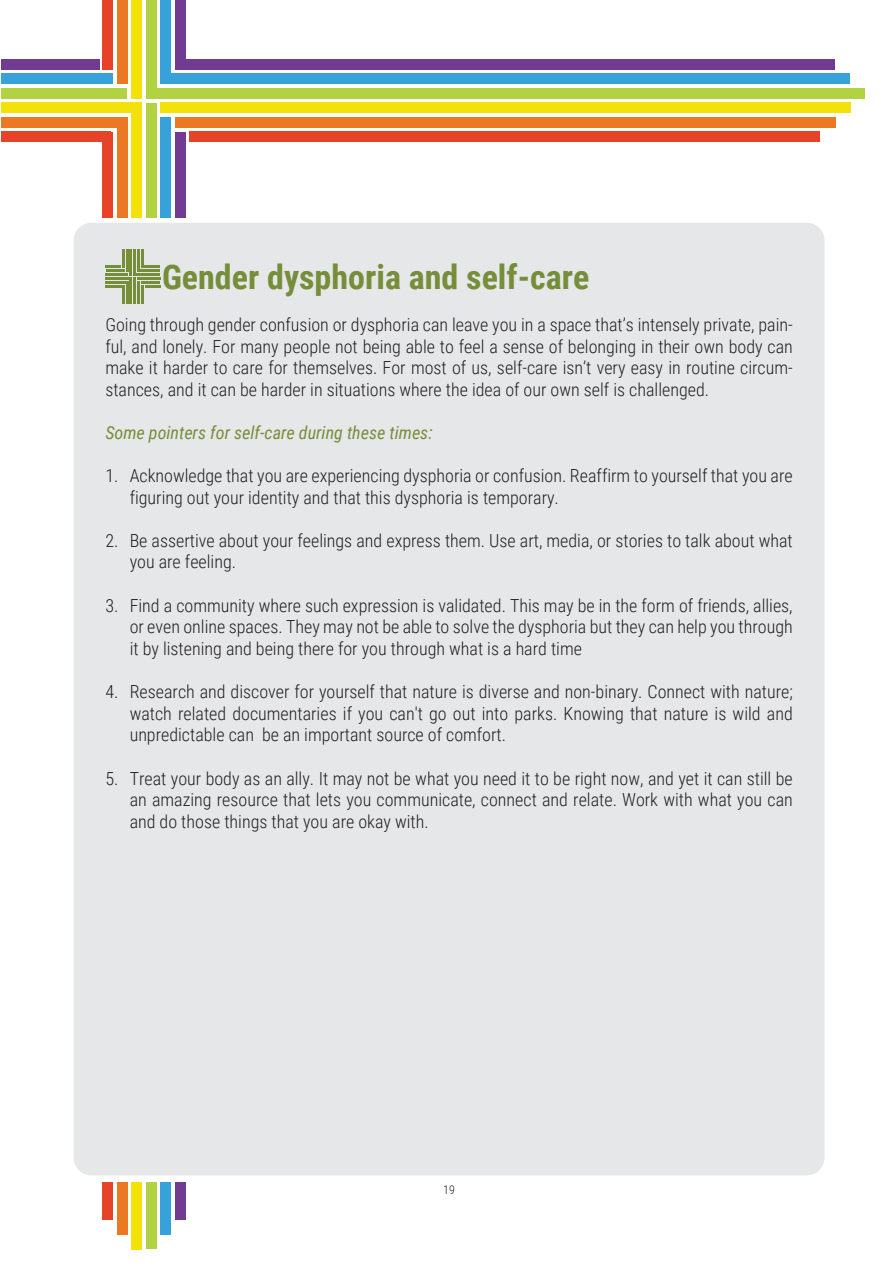
<style>
.page{position:relative;width:893px;height:1263px;background:#fff}
.page>*{position:absolute;margin:0;border:0;box-sizing:border-box;transform-origin:0 0}
.t1{font:700 34.05px "Roboto Condensed";color:#768e3a}
.t2{font:300 18px/21.6px "Roboto Condensed";color:#231f20;text-align:justify}
.t3{font:italic 18px "Roboto Condensed";color:#768e3a}
.t4{font:300 12px "Roboto Condensed";color:#231f20}
</style>
<div class="page">
<div style="left:74px;top:223px;width:750px;height:952px;background:#e6e7e8;border-radius:18px"></div>
<div style="left:1px;top:132px;width:110px;height:10px;background:#e74328"></div>
<div style="left:1px;top:117px;width:124px;height:11px;background:#eb7924"></div>
<div style="left:1px;top:103px;width:141px;height:10px;background:#f4e109"></div>
<div style="left:146px;top:88px;width:620px;height:11px;background:#b2d341"></div>
<div style="left:1px;top:73px;width:112px;height:11px;background:#37a1da"></div>
<div style="left:176px;top:59px;width:590px;height:10px;background:#703b91"></div>
<div style="left:146px;top:0;width:10px;height:98px;background:#b2d341"></div>
<div style="left:161px;top:0;width:10px;height:84px;background:#37a1da"></div>
<div style="left:175px;top:0;width:11px;height:69px;background:#703b91"></div>
<div style="left:102px;top:0;width:11px;height:69px;background:#e74328"></div>
<div style="left:117px;top:0;width:10px;height:84px;background:#eb7924"></div>
<div style="left:131px;top:0;width:11px;height:99px;background:#f4e109"></div>
<div style="left:189px;top:132px;width:577px;height:10px;background:#e74328"></div>
<div style="left:175px;top:117px;width:591px;height:11px;background:#eb7924"></div>
<div style="left:160px;top:103px;width:606px;height:10px;background:#f4e109"></div>
<div style="left:1px;top:88px;width:126px;height:11px;background:#b2d341"></div>
<div style="left:161px;top:73px;width:605px;height:11px;background:#37a1da"></div>
<div style="left:1px;top:59px;width:99px;height:10px;background:#703b91"></div>
<div style="left:754px;top:88px;width:111px;height:11px;background:#b2d341"></div>
<div style="left:754px;top:59px;width:81px;height:10px;background:#703b91"></div>
<div style="left:754px;top:132px;width:66px;height:10px;background:#e74328"></div>
<div style="left:754px;top:117px;width:82px;height:11px;background:#eb7924"></div>
<div style="left:754px;top:103px;width:97px;height:10px;background:#f4e109"></div>
<div style="left:754px;top:73px;width:96px;height:11px;background:#37a1da"></div>
<div style="left:102px;top:132px;width:11px;height:86px;background:#e74328"></div>
<div style="left:117px;top:117px;width:10px;height:101px;background:#eb7924"></div>
<div style="left:131px;top:103px;width:11px;height:115px;background:#f4e109"></div>
<div style="left:146px;top:103px;width:10px;height:115px;background:#b2d341"></div>
<div style="left:161px;top:117px;width:10px;height:101px;background:#37a1da"></div>
<div style="left:175px;top:132px;width:11px;height:86px;background:#703b91"></div>
<div style="left:146px;top:1182px;width:10px;height:66px;background:#b2d341"></div>
<div style="left:161px;top:1182px;width:10px;height:52px;background:#37a1da"></div>
<div style="left:175px;top:1182px;width:11px;height:38px;background:#703b91"></div>
<div style="left:102px;top:1182px;width:11px;height:38px;background:#e74328"></div>
<div style="left:117px;top:1182px;width:10px;height:52px;background:#eb7924"></div>
<div style="left:131px;top:1182px;width:11px;height:67px;background:#f4e109"></div>
<hr style="left:106px;top:285px;width:18px;height:3px;background:#768e3a">
<hr style="left:106px;top:281px;width:22px;height:3px;background:#768e3a">
<hr style="left:106px;top:277px;width:26px;height:3px;background:#768e3a">
<hr style="left:133px;top:273px;width:27px;height:3px;background:#768e3a">
<hr style="left:106px;top:269px;width:18px;height:3px;background:#768e3a">
<hr style="left:142px;top:265px;width:18px;height:3px;background:#768e3a">
<svg style="left:122px;top:288px;width:2px;height:16px"></svg>
<hr style="left:126px;top:281px;width:2px;height:23px;background:#768e3a">
<hr style="left:130px;top:277px;width:2px;height:27px;background:#768e3a">
<hr style="left:133px;top:249px;width:3px;height:27px;background:#768e3a">
<hr style="left:137px;top:249px;width:3px;height:23px;background:#768e3a">
<hr style="left:141px;top:249px;width:3px;height:19px;background:#768e3a">
<svg style="left:122px;top:249px;width:2px;height:19px"></svg>
<hr style="left:126px;top:249px;width:2px;height:23px;background:#768e3a">
<hr style="left:130px;top:249px;width:2px;height:27px;background:#768e3a">
<hr style="left:145px;top:285px;width:15px;height:3px;background:#768e3a">
<hr style="left:141px;top:281px;width:19px;height:3px;background:#768e3a">
<hr style="left:137px;top:277px;width:23px;height:3px;background:#768e3a">
<hr style="left:133px;top:277px;width:3px;height:27px;background:#768e3a">
<hr style="left:106px;top:273px;width:22px;height:3px;background:#768e3a">
<hr style="left:137px;top:269px;width:23px;height:3px;background:#768e3a">
<hr style="left:137px;top:281px;width:3px;height:23px;background:#768e3a">
<hr style="left:106px;top:265px;width:15px;height:3px;background:#768e3a">
<hr style="left:141px;top:285px;width:3px;height:19px;background:#768e3a">
<h1 class="t1" style="left:162px;top:253px;width:429px">Gender dysphoria and self-care</h1>
<p class="t2" style="left:105px;top:313px;width:689px">Going through gender confusion or dysphoria can leave you in a space that’s intensely private, pain&shy;ful, and lonely. For many people not being able to feel a sense of belonging in their own body can make it harder to care for themselves. For most of us, self-care isn’t very easy in routine circum&shy;stances, and it can be harder in situations where the idea of our own self is challenged.</p>
<p class="t3" style="left:105px;top:420px;width:329px">Some pointers for self-care during these times:</p>
<p class="t2" style="left:105px;top:464px;width:15px">1.</p>
<p class="t2" style="left:130px;top:464px;width:665px">Acknowledge that you are experiencing dysphoria or confusion. Reaffirm to yourself that you are figuring out your identity and that this dysphoria is temporary.</p>
<p class="t2" style="left:130px;top:529px;width:665px">Be assertive about your feelings and express them. Use art, media, or stories to talk about what you are feeling.</p>
<p class="t2" style="left:130px;top:594px;width:665px">Find a community where such expression is validated. This may be in the form of friends, allies, or even online spaces. They may not be able to solve the dysphoria but they can help you through it by listening and being there for you through what is a hard time</p>
<p class="t2" style="left:130px;top:680px;width:665px">Research and discover for yourself that nature is diverse and non-binary. Connect with nature; watch related documentaries if you can't go out into parks. Knowing that nature is wild and unpredictable can be an important source of comfort.</p>
<p class="t2" style="left:130px;top:767px;width:665px">Treat your body as an ally. It may not be what you need it to be right now, and yet it can still be an amazing resource that lets you communicate, connect and relate. Work with what you can and do those things that you are okay with.</p>
<p class="t2" style="left:105px;top:529px;width:15px">2.</p>
<p class="t2" style="left:105px;top:594px;width:15px">3.</p>
<p class="t2" style="left:105px;top:680px;width:15px">4.</p>
<p class="t2" style="left:105px;top:767px;width:15px">5.</p>
<p class="t4" style="left:443px;top:1182px;width:13px">19</p>
</div>
